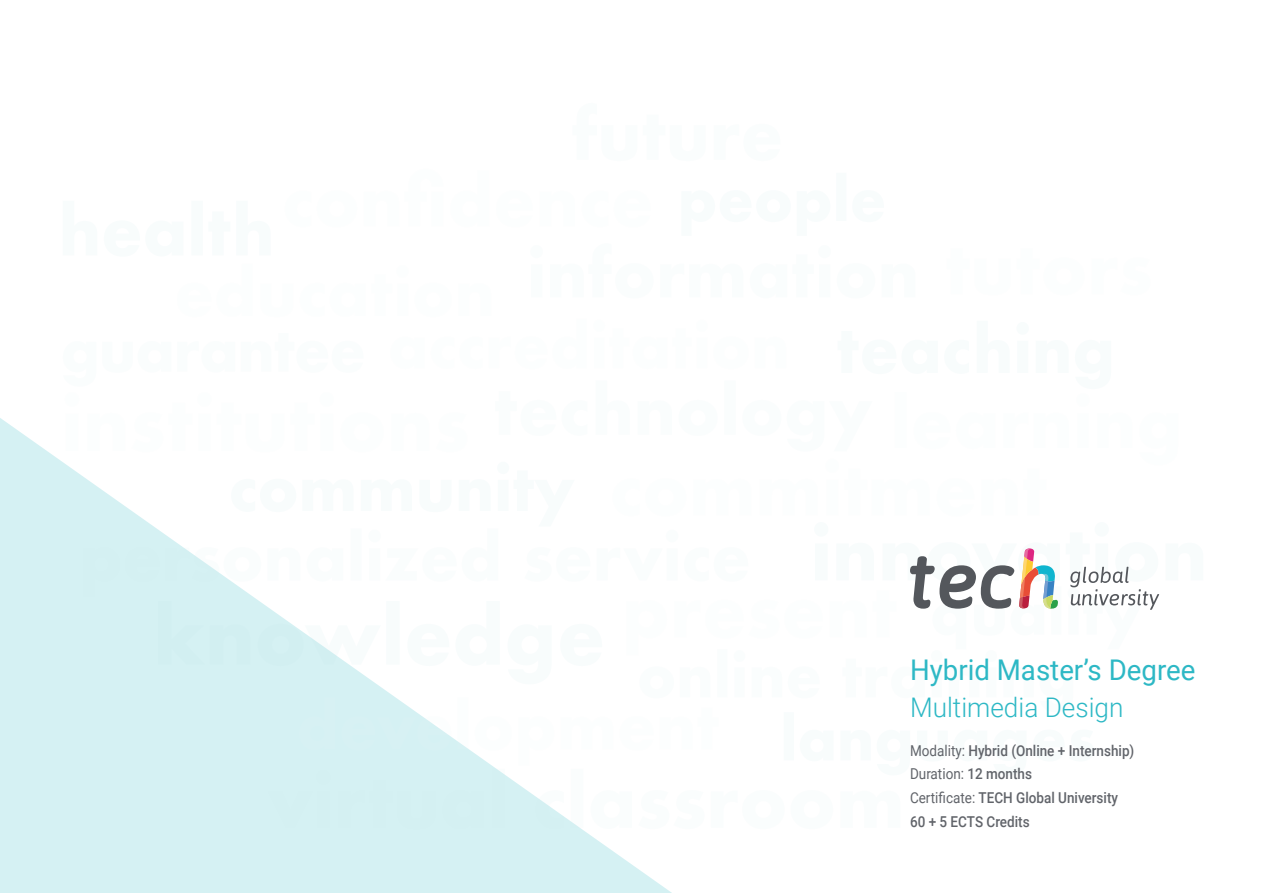
<style>
.page{position:relative;width:1263px;height:893px;background:#fff}
.page>*{position:absolute;margin:0;border:0;box-sizing:border-box;transform-origin:0 0}
.t1{font:28.5px "Roboto";color:#2db8c5}
.t2{font:300 27px "Roboto";color:#2db8c5}
.t3{font:500 15px/23.7px "Roboto";color:#61646a;scale:.9 1}
.s1{font-weight:400}
</style>
<div class="page">
<div style="left:0;top:418px;width:672px;height:475px;background:#d5f1f3"></div>
<svg style="left:63px;top:418px;width:1097px;height:411px"></svg>
<h1 class="t1" style="left:910px;top:650px;width:287px">Hybrid Master’s Degree</h1>
<h2 class="t2" style="left:910px;top:689px;width:215px">Multimedia Design</h2>
<p class="t3" style="left:910px;top:738px;width:251px"><span class="s1">Modality:</span> Hybrid (Online + Internship)<br><span class="s1">Duration:</span> 12 months<br><span class="s1">Certificate:</span> TECH Global University<br>60 + 5 ECTS Credits</p>
</div>
